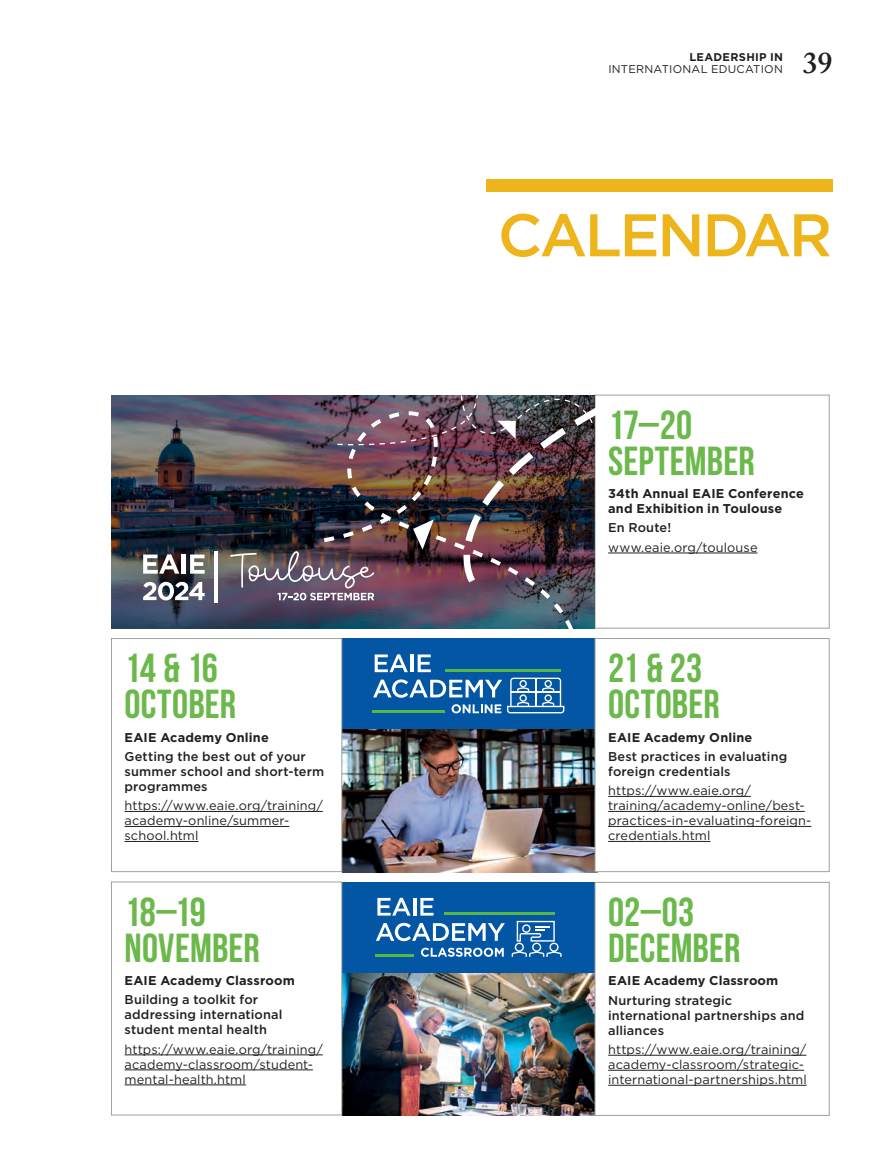
<style>
.page{position:relative;width:893px;height:1170px;background:#fff}
.page>*{position:absolute;margin:0;border:0;box-sizing:border-box;transform-origin:0 0}
.t1{font:500 60px "Gotham";letter-spacing:-.04em;color:#edb41b}
.t2{font:700 40.5px/36px "Bebas Neue";letter-spacing:.005em;color:#6bb84b}
.t3{font:600 30px "Adobe Caslon Pro";color:#231f20}
.t4{font:12.75px/15px "Gotham";letter-spacing:.01em;color:#231f20}
.t5{font:500 12.75px/15px "Gotham";letter-spacing:.01em;color:#231f20}
.t6{font:700 12.75px/15px "Gotham";letter-spacing:.015em;color:#231f20}
.t7{font:11.25px "Gotham";letter-spacing:.02em;color:#231f20}
.t8{font:700 11.25px "Gotham";letter-spacing:.025em;color:#231f20}
</style>
<div class="page">
<img style="left:342px;top:729px;width:253px;height:142px">
<img style="left:342px;top:972px;width:253px;height:143px">
<div style="left:342px;top:638px;width:253px;height:91px;background:#0356a3"></div>
<div style="left:342px;top:881px;width:253px;height:91px;background:#0356a3"></div>
<hr style="left:125px;top:1054px;width:198px;height:1px;background:#231f20">
<hr style="left:125px;top:1069px;width:188px;height:1px;background:#231f20">
<hr style="left:125px;top:1084px;width:121px;height:1px;background:#231f20">
<div style="left:111px;top:881px;width:231px;height:234px;border:1px solid #9aa49d"></div>
<hr style="left:608px;top:552px;width:149px;height:1px;background:#231f20">
<div style="left:595px;top:394px;width:235px;height:234px;border:1px solid #9aa49d"></div>
<div style="left:486px;top:180px;width:346px;height:12px;background:#edb41b"></div>
<hr style="left:125px;top:811px;width:198px;height:1px;background:#231f20">
<hr style="left:125px;top:826px;width:164px;height:1px;background:#231f20">
<hr style="left:125px;top:841px;width:74px;height:1px;background:#231f20">
<div style="left:111px;top:638px;width:231px;height:233px;border:1px solid #9aa49d"></div>
<hr style="left:608px;top:796px;width:143px;height:1px;background:#231f20">
<hr style="left:608px;top:811px;width:197px;height:1px;background:#231f20">
<hr style="left:608px;top:826px;width:203px;height:1px;background:#231f20">
<hr style="left:608px;top:841px;width:102px;height:1px;background:#231f20">
<div style="left:595px;top:638px;width:235px;height:233px;border:1px solid #9aa49d"></div>
<hr style="left:608px;top:1054px;width:198px;height:1px;background:#231f20">
<hr style="left:608px;top:1069px;width:196px;height:1px;background:#231f20">
<hr style="left:608px;top:1084px;width:199px;height:1px;background:#231f20">
<div style="left:595px;top:881px;width:235px;height:234px;border:1px solid #9aa49d"></div>
<img style="left:111px;top:395px;width:484px;height:233px">
<hr style="left:215px;top:551px;width:3px;height:51px;background:#fff">
<svg style="left:143px;top:554px;width:36px;height:19px"></svg>
<hr style="left:182px;top:554px;width:4px;height:19px;background:#fff">
<svg style="left:190px;top:554px;width:15px;height:19px"></svg>
<svg style="left:143px;top:581px;width:62px;height:19px"></svg>
<svg style="left:324px;top:600px;width:258px;height:28px;background:#47566b"></svg>
<img style="left:230px;top:394px;width:367px;height:206px">
<svg style="left:377px;top:897px;width:34px;height:18px"></svg>
<hr style="left:413px;top:897px;width:3px;height:18px;background:#fff">
<svg style="left:420px;top:897px;width:14px;height:18px"></svg>
<svg style="left:376px;top:922px;width:129px;height:19px"></svg>
<svg style="left:421px;top:947px;width:83px;height:9px"></svg>
<hr style="left:375px;top:953px;width:39px;height:3px;background:#56b947">
<hr style="left:444px;top:912px;width:111px;height:3px;background:#56b947">
<svg style="left:512px;top:920px;width:50px;height:36px"></svg>
<hr style="left:372px;top:710px;width:73px;height:3px;background:#56b947">
<svg style="left:373px;top:654px;width:191px;height:59px"></svg>
<h2 class="t2" style="left:125px;top:649px;width:113px">14 &amp; 16<br>OCTOBER</h2>
<p class="t6" style="left:125px;top:729px;width:146px">EAIE Academy Online</p>
<p class="t5" style="left:125px;top:748px;width:201px">Getting the best out of your summer school and short-term programmes</p>
<p class="t4" style="left:125px;top:797px;width:200px">https://www.eaie.org/training/ academy-online/summer&shy;school.html</p>
<h2 class="t2" style="left:125px;top:892px;width:137px">18–19<br>NOVEMBER</h2>
<p class="t6" style="left:125px;top:972px;width:172px">EAIE Academy Classroom</p>
<p class="t5" style="left:125px;top:992px;width:159px">Building a toolkit for addressing international student mental health</p>
<p class="t4" style="left:125px;top:1041px;width:200px">https://www.eaie.org/training/ academy-classroom/student&shy;mental-health.html</p>
<p class="t8" style="left:689px;top:49px;width:95px">LEADERSHIP IN</p>
<p class="t7" style="left:608px;top:62px;width:176px">INTERNATIONAL EDUCATION</p>
<h3 class="t3" style="left:803px;top:45px;width:31px">39</h3>
<h1 class="t1" style="left:498px;top:196px;width:336px">CALENDAR</h1>
<h2 class="t2" style="left:608px;top:406px;width:148px">17–20<br>SEPTEMBER</h2>
<p class="t6" style="left:608px;top:486px;width:197px">34th Annual EAIE Conference and Exhibition in Toulouse</p>
<p class="t5" style="left:608px;top:520px;width:65px">En Route!</p>
<p class="t4" style="left:608px;top:539px;width:151px">www.eaie.org/toulouse</p>
<h2 class="t2" style="left:608px;top:649px;width:113px">21 &amp; 23<br>OCTOBER</h2>
<p class="t6" style="left:608px;top:729px;width:146px">EAIE Academy Online</p>
<p class="t5" style="left:608px;top:748px;width:181px">Best practices in evaluating foreign credentials</p>
<p class="t4" style="left:608px;top:782px;width:205px">https://www.eaie.org/ training/academy-online/best&shy;practices-in-evaluating-foreign&shy;credentials.html</p>
<h2 class="t2" style="left:608px;top:893px;width:134px">02–03<br>DECEMBER</h2>
<p class="t6" style="left:608px;top:973px;width:172px">EAIE Academy Classroom</p>
<p class="t5" style="left:608px;top:992px;width:198px">Nurturing strategic international partnerships and alliances</p>
<p class="t4" style="left:608px;top:1041px;width:200px">https://www.eaie.org/training/ academy-classroom/strategic&shy;international-partnerships.html</p>
</div>
